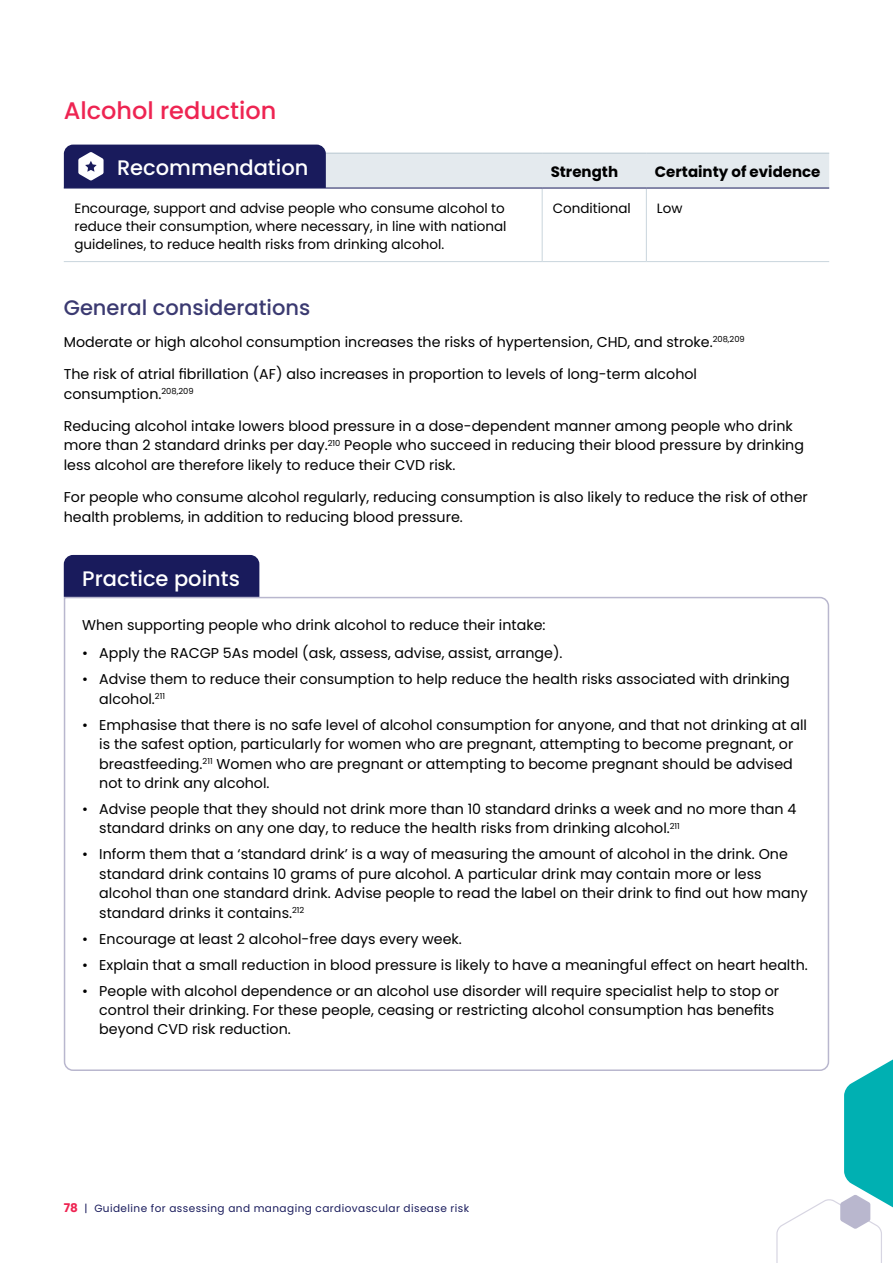
<style>
.page{position:relative;width:893px;height:1263px;background:#fff}
.page>*{position:absolute;margin:0;border:0;box-sizing:border-box;transform-origin:0 0}
.t1{font:500 24px "Poppins";color:#ee2452}
.t2{font:500 21px "Poppins";color:#fff}
.t3{font:500 21px "Poppins";color:#3b3a71}
.t4{font:700 15px "Poppins";color:#000}
.t5{font:14.25px/19.5px "Poppins";color:#000}
.t6{font:13.5px/18px "Poppins";color:#000}
.t7{font:10.5px "Poppins";letter-spacing:.04em;color:#191b5c}
.s1{font-weight:700;font-size:12px;color:#ee2452}
</style>
<div class="page">
<hr style="left:542px;top:188px;width:1px;height:73px;background:#c9d5dd">
<hr style="left:646px;top:188px;width:1px;height:73px;background:#c9d5dd">
<hr style="left:64px;top:261px;width:478px;height:1px;background:#c9d5dd">
<hr style="left:542px;top:261px;width:104px;height:1px;background:#c9d5dd">
<hr style="left:646px;top:261px;width:183px;height:1px;background:#c9d5dd">
<svg style="left:63px;top:596px;width:767px;height:475px"></svg>
<svg style="left:776px;top:1043px;width:117px;height:220px"></svg>
<div style="left:63px;top:554px;width:197px;height:43px;background:#191b5c"></div>
<svg style="left:63px;top:144px;width:766px;height:45px;background:#a4a7bf"></svg>
<h1 class="t1" style="left:64px;top:96px;width:214px">Alcohol reduction</h1>
<h2 class="t2" style="left:117px;top:155px;width:193px">Recommendation</h2>
<p class="t4" style="left:551px;top:163px;width:69px">Strength</p>
<p class="t4" style="left:655px;top:163px;width:167px">Certainty of evidence</p>
<p class="t6" style="left:74px;top:199px;width:434px">Encourage, support and advise people who consume alcohol to reduce their consumption, where necessary, in line with national guidelines, to reduce health risks from drinking alcohol.</p>
<p class="t6" style="left:553px;top:199px;width:80px">Conditional</p>
<p class="t6" style="left:657px;top:199px;width:27px">Low</p>
<h2 class="t3" style="left:64px;top:295px;width:248px">General considerations</h2>
<p class="t5" style="left:64px;top:332px;width:682px">Moderate or high alcohol consumption increases the risks of hypertension, CHD, and stroke.<sup>208,209</sup></p>
<p class="t5" style="left:64px;top:364px;width:635px">The risk of atrial fibrillation (AF) also increases in proportion to levels of long-term alcohol consumption.<sup>208,209</sup></p>
<p class="t5" style="left:64px;top:416px;width:742px">Reducing alcohol intake lowers blood pressure in a dose-dependent manner among people who drink more than 2 standard drinks per day.<sup>210</sup> People who succeed in reducing their blood pressure by drinking less alcohol are therefore likely to reduce their CVD risk.</p>
<p class="t5" style="left:64px;top:487px;width:745px">For people who consume alcohol regularly, reducing consumption is also likely to reduce the risk of other health problems, in addition to reducing blood pressure.</p>
<h2 class="t2" style="left:82px;top:566px;width:159px">Practice points</h2>
<p class="t5" style="left:82px;top:616px;width:465px">When supporting people who drink alcohol to reduce their intake:</p>
<p class="t5" style="left:82px;top:644px;width:482px">• Apply the RACGP 5As model (ask, assess, advise, assist, arrange).</p>
<p class="t5" style="left:99px;top:669px;width:692px;text-indent:-17px">• Advise them to reduce their consumption to help reduce the health risks associated with drinking alcohol.<sup>211</sup></p>
<p class="t5" style="left:99px;top:715px;width:709px;text-indent:-17px">• Emphasise that there is no safe level of alcohol consumption for anyone, and that not drinking at all is the safest option, particularly for women who are pregnant, attempting to become pregnant, or breastfeeding.<sup>211</sup> Women who are pregnant or attempting to become pregnant should be advised not to drink any alcohol.</p>
<p class="t5" style="left:99px;top:799px;width:699px;text-indent:-17px">• Advise people that they should not drink more than 10 standard drinks a week and no more than 4 standard drinks on any one day, to reduce the health risks from drinking alcohol.<sup>211</sup></p>
<p class="t5" style="left:99px;top:845px;width:710px;text-indent:-17px">• Inform them that a ‘standard drink’ is a way of measuring the amount of alcohol in the drink. One standard drink contains 10 grams of pure alcohol. A particular drink may contain more or less alcohol than one standard drink. Advise people to read the label on their drink to find out how many standard drinks it contains.<sup>212</sup></p>
<p class="t5" style="left:82px;top:929px;width:381px">• Encourage at least 2 alcohol-free days every week.</p>
<p class="t5" style="left:82px;top:955px;width:727px">• Explain that a small reduction in blood pressure is likely to have a meaningful effect on heart health.</p>
<p class="t5" style="left:99px;top:981px;width:681px;text-indent:-17px">• People with alcohol dependence or an alcohol use disorder will require specialist help to stop or control their drinking. For these people, ceasing or restricting alcohol consumption has benefits beyond CVD risk reduction.</p>
<p class="t7" style="left:64px;top:1202px;width:407px"><span class="s1">78</span> | Guideline for assessing and managing cardiovascular disease risk</p>
</div>
